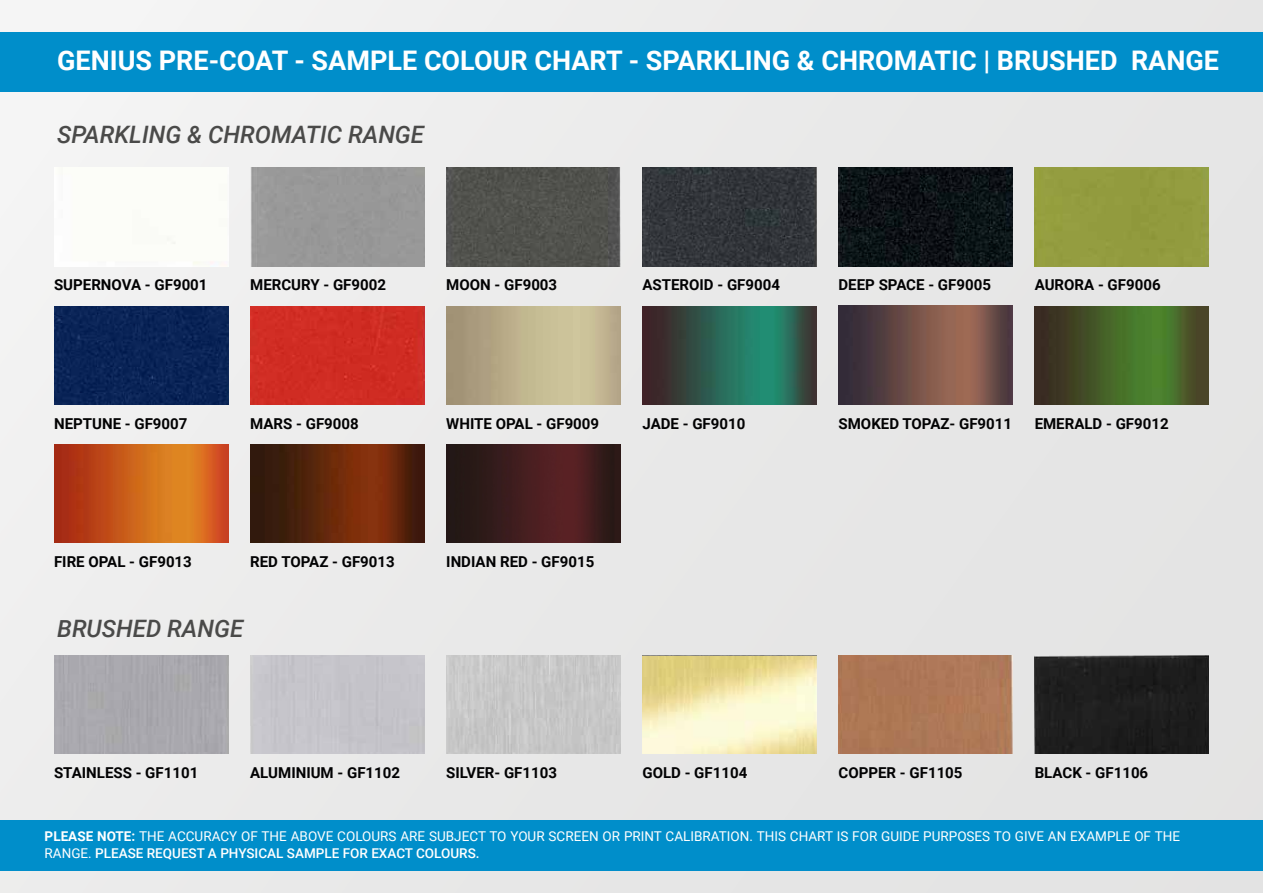
<style>
.page{position:relative;width:1263px;height:893px;background:#e8e8e8}
.page>*{position:absolute;margin:0;border:0;box-sizing:border-box;transform-origin:0 0}
.t1{font:700 27px "Roboto";color:#fff}
.t2{font:italic 500 24px "Roboto";color:#4a4a49}
.t3{font:700 15px "Roboto";color:#020203}
.t4{font:13.5px/16.2px "Roboto";color:#fff}
.s1{font-weight:700}
.s2{font-weight:500}
</style>
<div class="page">
<div style="left:0;top:32px;width:1263px;height:59px;background:#008eca"></div>
<div style="left:0;top:820px;width:1263px;height:51px;background:#008eca"></div>
<div style="left:54px;top:168px;width:174px;height:98px;background:#fcfdf8"></div>
<div style="left:251px;top:168px;width:173px;height:98px;background:#999"></div>
<img style="left:446px;top:168px;width:175px;height:98px">
<img style="left:642px;top:168px;width:175px;height:98px">
<img style="left:838px;top:168px;width:175px;height:98px">
<div style="left:1035px;top:168px;width:174px;height:98px;background:#939c3e"></div>
<div style="left:54px;top:306px;width:174px;height:98px;background:#0a2457"></div>
<div style="left:250px;top:306px;width:174px;height:98px;background:#d02c23"></div>
<img style="left:642px;top:306px;width:175px;height:98px">
<img style="left:838px;top:305px;width:175px;height:99px">
<img style="left:1035px;top:306px;width:174px;height:98px">
<img style="left:54px;top:444px;width:174px;height:98px">
<img style="left:250px;top:444px;width:174px;height:98px">
<img style="left:446px;top:444px;width:175px;height:98px">
<div style="left:54px;top:656px;width:174px;height:98px;background:#a9a8ae"></div>
<div style="left:250px;top:655px;width:174px;height:99px;background:#c6c5ca"></div>
<div style="left:446px;top:655px;width:175px;height:99px;background:#c7c7c7"></div>
<svg style="left:642px;top:656px;width:175px;height:98px;background:#f2e8b3"></svg>
<div style="left:838px;top:655px;width:175px;height:99px;background:#ae7856"></div>
<div style="left:1035px;top:655px;width:174px;height:99px;background:#1d1d1d"></div>
<h1 class="t1" style="left:57px;top:42px;width:1163px">GENIUS PRE-COAT - SAMPLE COLOUR CHART - SPARKLING &amp; CHROMATIC | BRUSHED RANGE</h1>
<h2 class="t2" style="left:57px;top:118px;width:368px">SPARKLING &amp; CHROMATIC RANGE</h2>
<p class="t3" style="left:54px;top:275px;width:155px">SUPERNOVA - GF9001</p>
<p class="t3" style="left:250px;top:275px;width:137px">MERCURY - GF9002</p>
<p class="t3" style="left:446px;top:275px;width:112px">MOON - GF9003</p>
<p class="t3" style="left:642px;top:275px;width:139px">ASTEROID - GF9004</p>
<p class="t3" style="left:838px;top:275px;width:154px">DEEP SPACE - GF9005</p>
<p class="t3" style="left:1035px;top:275px;width:127px">AURORA - GF9006</p>
<p class="t3" style="left:54px;top:413px;width:135px">NEPTUNE - GF9007</p>
<p class="t3" style="left:250px;top:413px;width:110px">MARS - GF9008</p>
<p class="t3" style="left:446px;top:413px;width:154px">WHITE OPAL - GF9009</p>
<p class="t3" style="left:642px;top:413px;width:104px">JADE - GF9010</p>
<p class="t3" style="left:838px;top:413px;width:175px">SMOKED TOPAZ- GF9011</p>
<p class="t3" style="left:1035px;top:413px;width:136px">EMERALD - GF9012</p>
<p class="t3" style="left:54px;top:551px;width:139px">FIRE OPAL - GF9013</p>
<p class="t3" style="left:250px;top:551px;width:146px">RED TOPAZ - GF9013</p>
<p class="t3" style="left:446px;top:551px;width:149px">INDIAN RED - GF9015</p>
<h2 class="t2" style="left:57px;top:611px;width:188px">BRUSHED RANGE</h2>
<p class="t3" style="left:54px;top:762px;width:146px">STAINLESS - GF1101</p>
<p class="t3" style="left:250px;top:762px;width:151px">ALUMINIUM - GF1102</p>
<p class="t3" style="left:446px;top:762px;width:112px">SILVER- GF1103</p>
<p class="t3" style="left:642px;top:762px;width:106px">GOLD - GF1104</p>
<p class="t3" style="left:838px;top:762px;width:126px">COPPER - GF1105</p>
<p class="t3" style="left:1035px;top:762px;width:115px">BLACK - GF1106</p>
<p class="t4" style="left:45px;top:828px;width:1137px"><span class="s1">PLEASE NOTE:</span> THE ACCURACY OF THE ABOVE COLOURS ARE SUBJECT TO YOUR SCREEN OR PRINT CALIBRATION. THIS CHART IS FOR GUIDE PURPOSES TO GIVE AN EXAMPLE OF THE<br>RANGE. <span class="s2">PLEASE REQUEST A PHYSICAL SAMPLE FOR EXACT COLOURS.</span></p>
</div>
